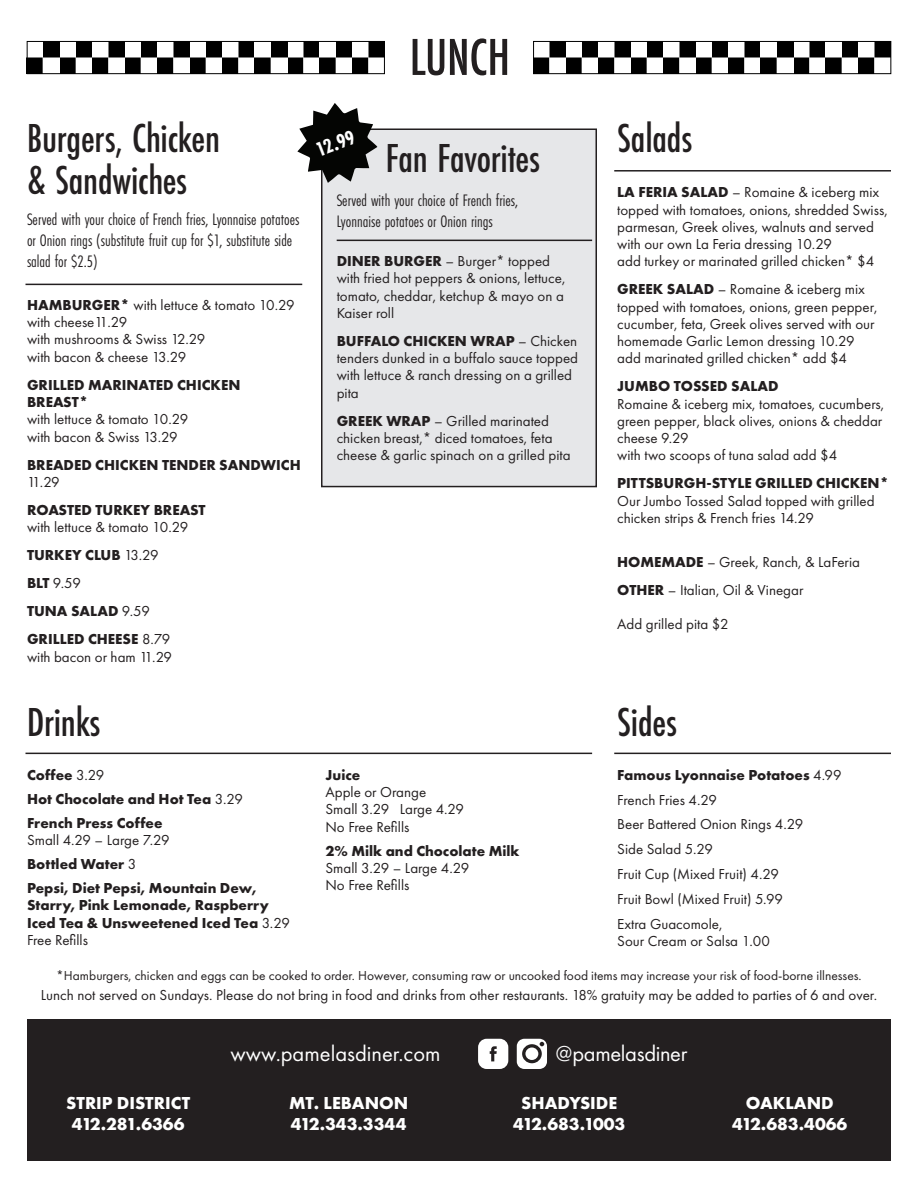
<style>
.page{position:relative;width:918px;height:1188px;background:#fff}
.page>*{position:absolute;margin:0;border:0;box-sizing:border-box;transform-origin:0 0}
.t1{font:500 54px "Futura PT Cond";color:#231f20}
.Category_Name{font:500 42px "Futura PT Cond";letter-spacing:-.005em;color:#231f20}
.t2{font:22.5px "Futura PT";color:#fff}
.t3{font:700 21px "Futura PT Cond";color:#fff}
.Location_NAME_Footer{font:700 18px/21.6px "Futura PT";color:#fff;text-align:center}
.Category_Description{font:17.25px/20.7px "Futura PT Cond";color:#231f20}
.Menu_Item{font:15px/17.2px "Futura PT";color:#231f20}
.Menu_Item-2{font:700 15px/17.2px "Futura PT";color:#231f20}
.Menu_Item_Extras{font:13.5px "Futura PT";color:#231f20}
.s1{font-weight:700}
.s2{font-weight:400}
</style>
<div class="page">
<div style="left:322px;top:129px;width:274px;height:358px;background:#e6e7e9"></div>
<div style="left:321px;top:128px;width:276px;height:359px;border:2px solid #231f20"></div>
<svg style="left:297px;top:103px;width:80px;height:80px"></svg>
<div style="left:27px;top:1020px;width:864px;height:141px;background:#231f20"></div>
<hr style="left:26px;top:284px;width:276px;height:1px;background:#231f20">
<hr style="left:614px;top:170px;width:277px;height:2px;background:#231f20">
<hr style="left:614px;top:753px;width:277px;height:1px;background:#231f20">
<hr style="left:26px;top:753px;width:566px;height:1px;background:#231f20">
<hr style="left:337px;top:240px;width:255px;height:1px;background:#231f20">
<svg style="left:478px;top:1039px;width:30px;height:30px"></svg>
<img style="left:535px;top:43px;width:354px;height:29px">
<div style="left:533px;top:41px;width:358px;height:33px;border:1px solid #000"></div>
<img style="left:29px;top:43px;width:354px;height:29px">
<div style="left:27px;top:41px;width:358px;height:33px;border:1px solid #000"></div>
<svg style="left:517px;top:1039px;width:30px;height:30px"></svg>
<p class="t1" style="left:410px;top:25px;width:102px">LUNCH</p>
<p class="Category_Name" style="left:27px;top:114px;width:195px">Burgers, Chicken</p>
<p class="t3" style="left:312px;top:139px;width:42px;rotate:-21deg">12.99</p>
<p class="Category_Name" style="left:27px;top:155px;width:162px">&amp; Sandwiches</p>
<p class="Category_Description" style="left:27px;top:209px;width:274px">Served with your choice of French fries, Lyonnaise potatoes or Onion rings (substitute fruit cup for $1, substitute side salad for $2.5)</p>
<p class="Category_Name" style="left:386px;top:134px;width:156px">Fan Favorites</p>
<p class="Category_Description" style="left:337px;top:190px;width:183px">Served with your choice of French fries,<br>Lyonnaise potatoes or Onion rings</p>
<p class="Menu_Item" style="left:337px;top:252px;width:230px"><span class="s1">DINER BURGER</span> – Burger* topped with fried hot peppers &amp; onions, lettuce, tomato, cheddar, ketchup &amp; mayo on a<br>Kaiser roll</p>
<p class="Menu_Item" style="left:337px;top:332px;width:243px"><span class="s1">BUFFALO CHICKEN WRAP</span> – Chicken tenders dunked in a buffalo sauce topped with lettuce &amp; ranch dressing on a grilled pita</p>
<p class="Menu_Item" style="left:337px;top:412px;width:235px"><span class="s1">GREEK WRAP</span> – Grilled marinated chicken breast,* diced tomatoes, feta cheese &amp; garlic spinach on a grilled pita</p>
<p class="Menu_Item" style="left:27px;top:296px;width:269px"><span class="s1">HAMBURGER*</span> with lettuce &amp; tomato 10.29 with cheese11.29<br>with mushrooms &amp; Swiss 12.29<br>with bacon &amp; cheese 13.29</p>
<p class="Menu_Item" style="left:27px;top:376px;width:215px"><span class="s1">GRILLED MARINATED CHICKEN<br>BREAST*<br></span>with lettuce &amp; tomato 10.29<br>with bacon &amp; Swiss 13.29</p>
<p class="Menu_Item-2" style="left:27px;top:456px;width:275px">BREADED CHICKEN TENDER SANDWICH<br><span class="s2">11.29</span></p>
<p class="Menu_Item" style="left:27px;top:501px;width:180px"><span class="s1">ROASTED TURKEY BREAST </span>with lettuce &amp; tomato 10.29</p>
<p class="Menu_Item-2" style="left:27px;top:546px;width:133px">TURKEY CLUB <span class="s2">13.29</span></p>
<p class="Menu_Item" style="left:27px;top:575px;width:56px"><span class="s1">BLT</span> 9.59</p>
<p class="Menu_Item-2" style="left:27px;top:602px;width:125px">TUNA SALAD <span class="s2">9.59</span></p>
<p class="Menu_Item" style="left:27px;top:631px;width:147px"><span class="s1">GRILLED CHEESE</span> 8.79 with bacon or ham 11.29</p>
<p class="Category_Name" style="left:27px;top:697px;width:75px">Drinks</p>
<p class="Menu_Item-2" style="left:27px;top:766px;width:79px">Coffee <span class="s2">3.29</span></p>
<p class="Menu_Item-2" style="left:27px;top:790px;width:217px">Hot Chocolate and Hot Tea <span class="s2">3.29</span></p>
<p class="Menu_Item" style="left:27px;top:814px;width:144px"><span class="s1">French Press Coffee<br></span>Small 4.29 – Large 7.29</p>
<p class="Menu_Item-2" style="left:27px;top:855px;width:111px">Bottled Water <span class="s2">3</span></p>
<p class="Menu_Item-2" style="left:27px;top:879px;width:264px">Pepsi, Diet Pepsi, Mountain Dew,<br>Starry, Pink Lemonade, Raspberry<br>Iced Tea &amp; Unsweetened Iced Tea <span class="s2">3.29<br>Free Refills</span></p>
<p class="Menu_Item" style="left:326px;top:766px;width:140px"><span class="s1">Juice<br></span>Apple or Orange<br>Small 3.29 Large 4.29<br>No Free Refills</p>
<p class="Menu_Item" style="left:326px;top:842px;width:196px"><span class="s1">2% Milk and Chocolate Milk<br></span>Small 3.29 – Large 4.29<br>No Free Refills</p>
<p class="Category_Name" style="left:617px;top:114px;width:77px">Salads</p>
<p class="Menu_Item" style="left:617px;top:184px;width:272px"><span class="s1">LA FERIA SALAD</span> – Romaine &amp; iceberg mix topped with tomatoes, onions, shredded Swiss, parmesan, Greek olives, walnuts and served with our own La Feria dressing 10.29<br>add turkey or marinated grilled chicken* $4</p>
<p class="Menu_Item" style="left:617px;top:281px;width:262px"><span class="s1">GREEK SALAD</span> – Romaine &amp; iceberg mix topped with tomatoes, onions, green pepper, cucumber, feta, Greek olives served with our homemade Garlic Lemon dressing 10.29 add marinated grilled chicken* add $4</p>
<p class="Menu_Item" style="left:617px;top:378px;width:269px"><span class="s1">JUMBO TOSSED SALAD<br></span>Romaine &amp; iceberg mix, tomatoes, cucumbers, green pepper, black olives, onions &amp; cheddar cheese 9.29<br>with two scoops of tuna salad add $4</p>
<p class="Menu_Item" style="left:617px;top:475px;width:274px"><span class="s1">PITTSBURGH-STYLE GRILLED CHICKEN*<br></span>Our Jumbo Tossed Salad topped with grilled chicken strips &amp; French fries 14.29</p>
<p class="Menu_Item" style="left:617px;top:553px;width:244px"><span class="s1">HOMEMADE</span> – Greek, Ranch, &amp; LaFeria</p>
<p class="Menu_Item" style="left:617px;top:581px;width:188px"><span class="s1">OTHER</span> – Italian, Oil &amp; Vinegar</p>
<p class="Menu_Item" style="left:617px;top:615px;width:113px">Add grilled pita $2</p>
<p class="Category_Name" style="left:617px;top:697px;width:61px">Sides</p>
<p class="Menu_Item-2" style="left:617px;top:766px;width:226px">Famous Lyonnaise Potatoes <span class="s2">4.99</span></p>
<p class="Menu_Item" style="left:617px;top:791px;width:101px">French Fries 4.29</p>
<p class="Menu_Item" style="left:617px;top:816px;width:188px">Beer Battered Onion Rings 4.29</p>
<p class="Menu_Item" style="left:617px;top:841px;width:97px">Side Salad 5.29</p>
<p class="Menu_Item" style="left:617px;top:865px;width:163px">Fruit Cup (Mixed Fruit) 4.29</p>
<p class="Menu_Item" style="left:617px;top:890px;width:167px">Fruit Bowl (Mixed Fruit) 5.99</p>
<p class="Menu_Item" style="left:617px;top:915px;width:154px">Extra Guacomole,<br>Sour Cream or Salsa 1.00</p>
<p class="Menu_Item_Extras" style="left:56px;top:968px;width:807px">*Hamburgers, chicken and eggs can be cooked to order. However, consuming raw or uncooked food items may increase your risk of food-borne illnesses.</p>
<p class="Menu_Item" style="left:41px;top:987px;width:838px">Lunch not served on Sundays. Please do not bring in food and drinks from other restaurants. 18% gratuity may be added to parties of 6 and over.</p>
<p class="t2" style="left:231px;top:1040px;width:212px">www.pamelasdiner.com</p>
<p class="t2" style="left:556px;top:1040px;width:133px">@pamelasdiner</p>
<p class="Location_NAME_Footer" style="left:66px;top:1092px;width:126px">STRIP DISTRICT<br>412.281.6366</p>
<p class="Location_NAME_Footer" style="left:289px;top:1092px;width:121px;text-align:left">MT. LEBANON<br>412.343.3344</p>
<p class="Location_NAME_Footer" style="left:513px;top:1092px;width:114px">SHADYSIDE<br>412.683.1003</p>
<p class="Location_NAME_Footer" style="left:732px;top:1092px;width:117px">OAKLAND<br>412.683.4066</p>
</div>
